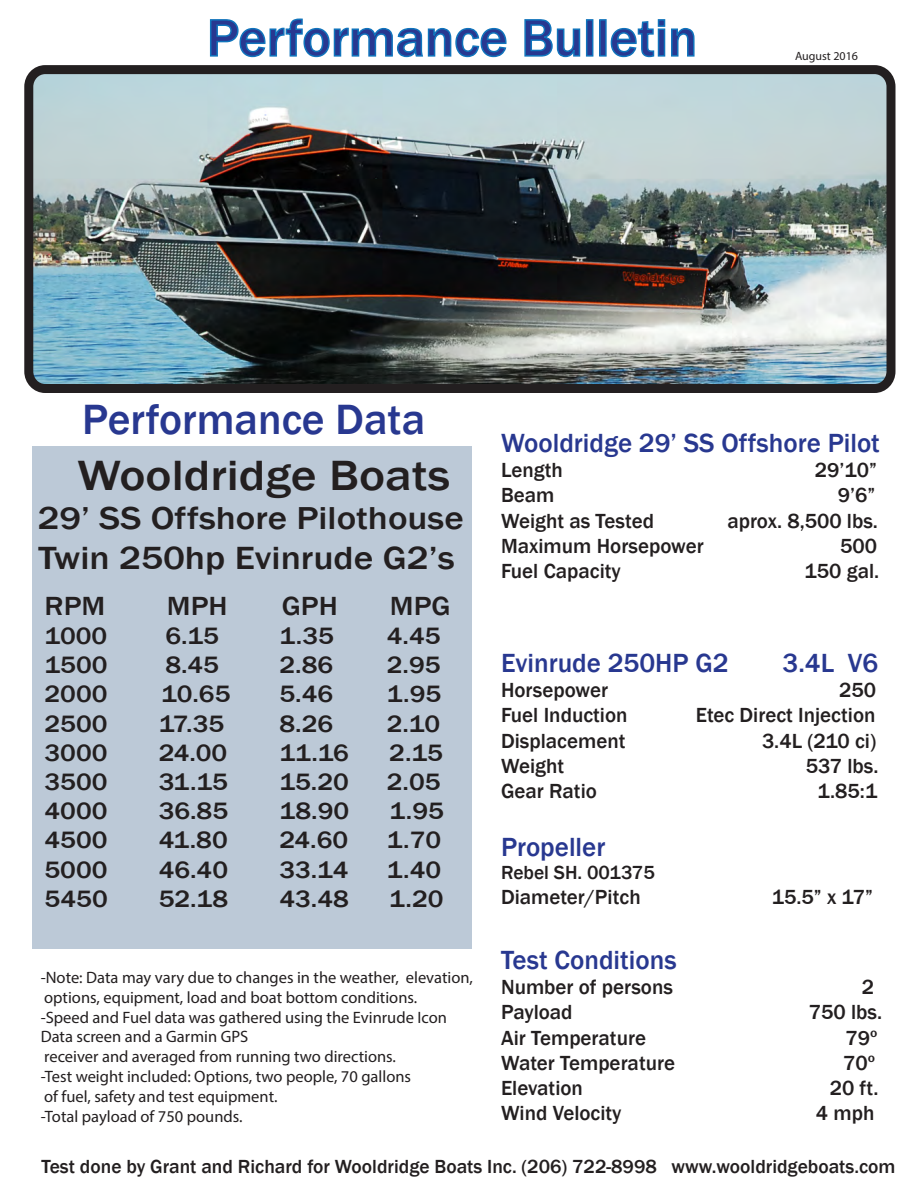
<style>
.page{position:relative;width:918px;height:1188px;background:#fff}
.page>*{position:absolute;margin:0;border:0;box-sizing:border-box;transform-origin:0 0}
.t1{font:500 54px "Franklin Gothic";color:#283890}
.t2{font:500 43.5px "Franklin Gothic";color:#283890}
.t3{font:500 43.5px "Franklin Gothic";color:#231f20;scale:1.13 1}
.t4{font:500 33px "Franklin Gothic";color:#231f20;scale:1.13 1}
.t5{font:500 32.55px "Franklin Gothic";color:#231f20;scale:1.13 1}
.t6{font:500 27px "Franklin Gothic";color:#283890}
.t7{font:500 27px "Franklin Gothic";color:#231f20;scale:1.1 1}
.t8{font:500 24.3px "Franklin Gothic";color:#231f20;scale:1.1 1}
.t9{font:500 21px "Franklin Gothic";color:#231f20}
.t10{font:500 19.5px "Franklin Gothic";color:#231f20}
.t11{font:16.5px/19.8px "Myriad Pro";color:#231f20}
.t12{font:12px "Myriad Pro";color:#231f20}
</style>
<div class="page">
<div style="left:32px;top:447px;width:439px;height:502px;background:#bcc9d7"></div>
<svg style="left:209px;top:18px;width:298px;height:40px"></svg>
<svg style="left:524px;top:19px;width:57px;height:39px"></svg>
<div style="left:586px;top:19px;width:7px;height:38px;border:2px solid #1074bc"></div>
<div style="left:599px;top:19px;width:8px;height:38px;border:2px solid #1074bc"></div>
<svg style="left:610px;top:19px;width:85px;height:39px"></svg>
<img style="left:34px;top:75px;width:852px;height:308px">
<div style="left:24px;top:65px;width:872px;height:328px;border:9px solid #231f20;border-radius:17px"></div>
<h1 class="t1" style="left:207px;top:4px;width:492px">Performance Bulletin</h1>
<p class="t12" style="left:795px;top:49px;width:65px">August 2016</p>
<h2 class="t2" style="left:82px;top:392px;width:344px">Performance Data</h2>
<h2 class="t3" style="left:77px;top:449px;width:331px">Wooldridge Boats</h2>
<h3 class="t5" style="left:38px;top:498px;width:379px">29’ SS Offshore Pilothouse</h3>
<h3 class="t4" style="left:38px;top:537px;width:370px">Twin 250hp Evinrude G2’s</h3>
<h3 class="t7" style="left:45px;top:589px;width:57px">RPM</h3>
<h3 class="t7" style="left:167px;top:589px;width:57px">MPH</h3>
<h3 class="t7" style="left:282px;top:589px;width:52px">GPH</h3>
<h3 class="t7" style="left:390px;top:589px;width:57px">MPG</h3>
<h3 class="t8" style="left:45px;top:621px;width:59px">1000</h3>
<h3 class="t8" style="left:165px;top:621px;width:50px">6.15</h3>
<h3 class="t8" style="left:280px;top:621px;width:51px">1.35</h3>
<h3 class="t8" style="left:387px;top:621px;width:50px">4.45</h3>
<h3 class="t8" style="left:45px;top:650px;width:59px">1500</h3>
<h3 class="t8" style="left:165px;top:650px;width:50px">8.45</h3>
<h3 class="t8" style="left:279px;top:650px;width:50px">2.86</h3>
<h3 class="t8" style="left:387px;top:650px;width:50px">2.95</h3>
<h3 class="t8" style="left:45px;top:679px;width:59px">2000</h3>
<h3 class="t8" style="left:161px;top:679px;width:64px">10.65</h3>
<h3 class="t8" style="left:280px;top:679px;width:50px">5.46</h3>
<h3 class="t8" style="left:387px;top:679px;width:51px">1.95</h3>
<h3 class="t8" style="left:45px;top:708px;width:59px">2500</h3>
<h3 class="t8" style="left:159px;top:708px;width:61px">17.35</h3>
<h3 class="t8" style="left:279px;top:708px;width:50px">8.26</h3>
<h3 class="t8" style="left:387px;top:708px;width:50px">2.10</h3>
<h3 class="t8" style="left:45px;top:738px;width:59px">3000</h3>
<h3 class="t8" style="left:159px;top:738px;width:64px">24.00</h3>
<h3 class="t8" style="left:279px;top:738px;width:65px">11.16</h3>
<h3 class="t8" style="left:389px;top:738px;width:50px">2.15</h3>
<h3 class="t8" style="left:45px;top:767px;width:59px">3500</h3>
<h3 class="t8" style="left:159px;top:767px;width:64px">31.15</h3>
<h3 class="t8" style="left:279px;top:767px;width:65px">15.20</h3>
<h3 class="t8" style="left:387px;top:767px;width:50px">2.05</h3>
<h3 class="t8" style="left:45px;top:796px;width:59px">4000</h3>
<h3 class="t8" style="left:159px;top:796px;width:65px">36.85</h3>
<h3 class="t8" style="left:279px;top:796px;width:65px">18.90</h3>
<h3 class="t8" style="left:390px;top:796px;width:51px">1.95</h3>
<h3 class="t8" style="left:45px;top:825px;width:59px">4500</h3>
<h3 class="t8" style="left:159px;top:825px;width:64px">41.80</h3>
<h3 class="t8" style="left:279px;top:825px;width:64px">24.60</h3>
<h3 class="t8" style="left:387px;top:825px;width:51px">1.70</h3>
<h3 class="t8" style="left:45px;top:854px;width:59px">5000</h3>
<h3 class="t8" style="left:159px;top:854px;width:65px">46.40</h3>
<h3 class="t8" style="left:279px;top:854px;width:64px">33.14</h3>
<h3 class="t8" style="left:387px;top:854px;width:51px">1.40</h3>
<h3 class="t8" style="left:45px;top:884px;width:59px">5450</h3>
<h3 class="t8" style="left:159px;top:884px;width:65px">52.18</h3>
<h3 class="t8" style="left:279px;top:884px;width:65px">43.48</h3>
<h3 class="t8" style="left:389px;top:884px;width:51px">1.20</h3>
<p class="t11" style="left:41px;top:967px;width:434px">-Note: Data may vary due to changes in the weather, elevation, options, equipment, load and boat bottom conditions.<br>-Speed and Fuel data was gathered using the Evinrude Icon Data screen and a Garmin GPS<br>receiver and averaged from running two directions.<br>-Test weight included: Options, two people, 70 gallons<br>of fuel, safety and test equipment.<br>-Total payload of 750 pounds.</p>
<h3 class="t6" style="left:501px;top:426px;width:380px">Wooldridge 29’ SS Offshore Pilot</h3>
<p class="t9" style="left:501px;top:457px;width:63px">Length</p>
<p class="t9" style="left:815px;top:457px;width:63px">29’10”</p>
<p class="t9" style="left:501px;top:482px;width:55px">Beam</p>
<p class="t9" style="left:838px;top:482px;width:39px">9’6”</p>
<p class="t9" style="left:501px;top:508px;width:154px">Weight as Tested</p>
<p class="t9" style="left:727px;top:508px;width:152px">aprox. 8,500 lbs.</p>
<p class="t9" style="left:501px;top:533px;width:204px">Maximum Horsepower</p>
<p class="t9" style="left:840px;top:533px;width:38px">500</p>
<p class="t9" style="left:501px;top:558px;width:121px">Fuel Capacity</p>
<p class="t9" style="left:805px;top:558px;width:76px">150 gal.</p>
<h3 class="t6" style="left:501px;top:646px;width:229px">Evinrude 250HP G2</h3>
<h3 class="t6" style="left:783px;top:646px;width:97px">3.4L V6</h3>
<p class="t9" style="left:501px;top:677px;width:109px">Horsepower</p>
<p class="t9" style="left:839px;top:677px;width:38px">250</p>
<p class="t9" style="left:501px;top:702px;width:128px">Fuel Induction</p>
<p class="t9" style="left:696px;top:702px;width:181px">Etec Direct Injection</p>
<p class="t9" style="left:501px;top:728px;width:126px">Displacement</p>
<p class="t9" style="left:762px;top:728px;width:116px">3.4L (210 ci)</p>
<p class="t9" style="left:501px;top:753px;width:65px">Weight</p>
<p class="t9" style="left:806px;top:753px;width:74px">537 lbs.</p>
<p class="t9" style="left:501px;top:778px;width:97px">Gear Ratio</p>
<p class="t9" style="left:818px;top:778px;width:61px">1.85:1</p>
<h3 class="t6" style="left:501px;top:830px;width:106px">Propeller</h3>
<p class="t10" style="left:501px;top:860px;width:155px">Rebel SH. 001375</p>
<p class="t9" style="left:501px;top:884px;width:141px">Diameter/Pitch</p>
<p class="t9" style="left:772px;top:884px;width:102px">15.5” x 17”</p>
<h3 class="t6" style="left:501px;top:943px;width:177px">Test Conditions</h3>
<p class="t9" style="left:501px;top:974px;width:173px">Number of persons</p>
<p class="t9" style="left:862px;top:974px;width:14px">2</p>
<p class="t9" style="left:501px;top:999px;width:73px">Payload</p>
<p class="t9" style="left:809px;top:999px;width:75px">750 lbs.</p>
<p class="t9" style="left:501px;top:1025px;width:147px">Air Temperature</p>
<p class="t9" style="left:846px;top:1025px;width:33px">79º</p>
<p class="t9" style="left:501px;top:1050px;width:176px">Water Temperature</p>
<p class="t9" style="left:843px;top:1050px;width:33px">70º</p>
<p class="t9" style="left:501px;top:1075px;width:83px">Elevation</p>
<p class="t9" style="left:830px;top:1075px;width:50px">20 ft.</p>
<p class="t9" style="left:501px;top:1100px;width:122px">Wind Velocity</p>
<p class="t9" style="left:816px;top:1100px;width:60px">4 mph</p>
<p class="t10" style="left:41px;top:1154px;width:856px">Test done by Grant and Richard for Wooldridge Boats Inc. (206) 722-8998 www.wooldridgeboats.com</p>
</div>
